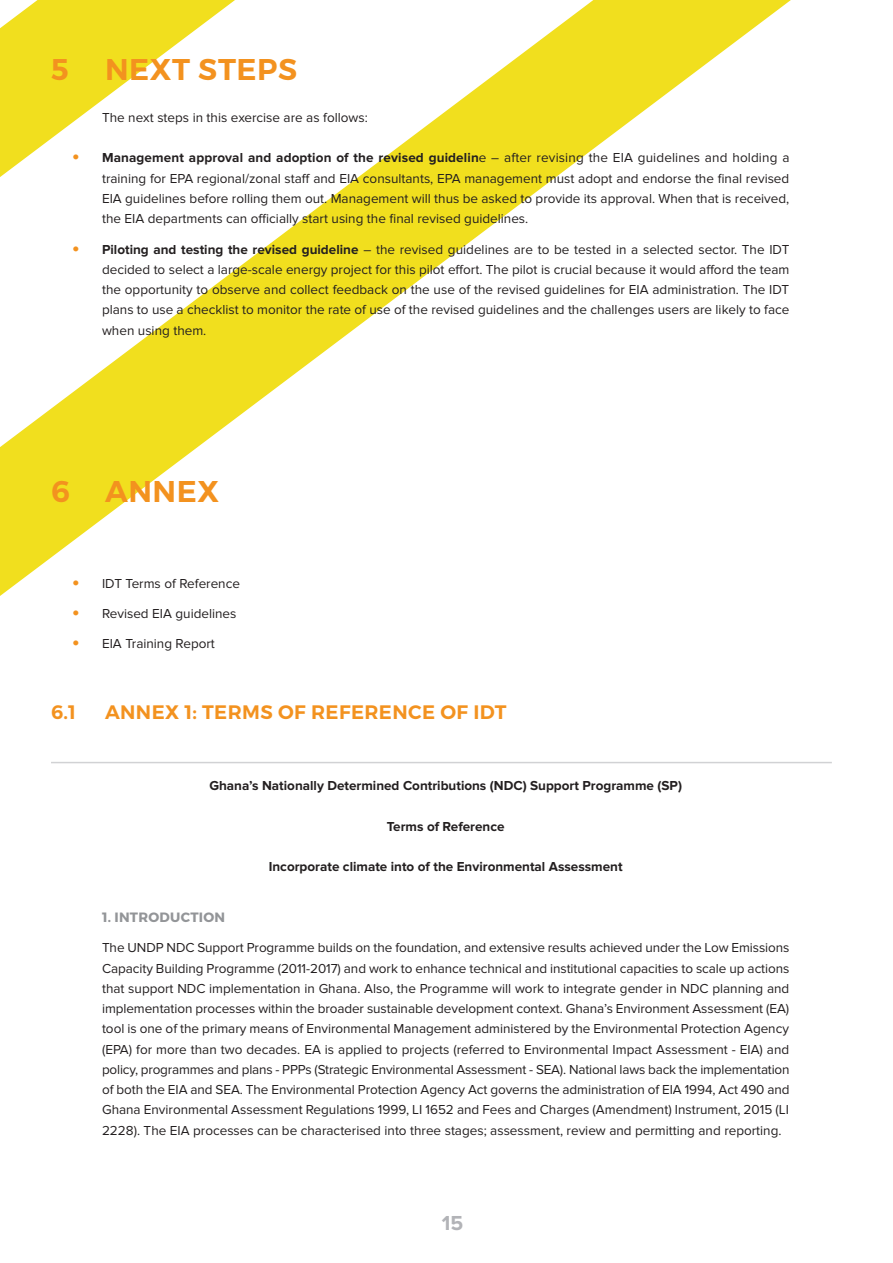
<style>
.page{position:relative;width:893px;height:1263px;background:#fff}
.page>*{position:absolute;margin:0;border:0;box-sizing:border-box;transform-origin:0 0}
.H0-_Section_Titles{font:600 30px "Montserrat";letter-spacing:.02em;color:#f3921f}
.t1{font:700 21px "Proxima Nova";color:#b2b3b7}
.H1_x_x{font:600 19.5px "Montserrat";letter-spacing:.02em;color:#f3921f}
.Copy{font:13.5px/20.2px "Proxima Nova";color:#231f20;text-align:justify}
.Copy-2{font:700 13.5px "Proxima Nova";color:#231f20}
.ANNEX_TITLE{font:700 13.5px "Proxima Nova";color:#231f20}
.H3_x_x_x_x{font:700 13.5px "Montserrat";letter-spacing:.02em;color:#939598}
.s1{font-weight:700;font-size:21px;color:#f3921f}
.s2{font-weight:700}
</style>
<div class="page">
<svg style="left:0;top:0;width:791px;height:596px"></svg>
<hr style="left:51px;top:762px;width:781px;height:1px;background:#d1d2d4">
<p class="H0-_Section_Titles" style="left:51px;top:51px;width:248px">5 NEXT STEPS</p>
<p class="Copy" style="left:102px;top:107px;width:267px">The next steps in this exercise are as follows:</p>
<p class="Copy" style="left:102px;top:148px;width:689px;text-indent:-30px"><span class="s1">•</span> <span class="s2">Management approval and adoption of the revised guidelin</span>e – after revising the EIA guidelines and holding a training for EPA regional/zonal staff and EIA consultants, EPA management must adopt and endorse the final revised EIA guidelines before rolling them out. Management will thus be asked to provide its approval. When that is received, the EIA departments can officially start using the final revised guidelines.</p>
<p class="Copy" style="left:102px;top:239px;width:689px;text-indent:-30px"><span class="s1">•</span> <span class="s2">Piloting and testing the revised guideline</span> – the revised guidelines are to be tested in a selected sector. The IDT decided to select a large-scale energy project for this pilot effort. The pilot is crucial because it would afford the team the opportunity to observe and collect feedback on the use of the revised guidelines for EIA administration. The IDT plans to use a checklist to monitor the rate of use of the revised guidelines and the challenges users are likely to face when using them.</p>
<p class="H0-_Section_Titles" style="left:51px;top:473px;width:170px">6 ANNEX</p>
<p class="Copy" style="left:72px;top:573px;width:169px"><span class="s1">•</span> IDT Terms of Reference</p>
<p class="Copy" style="left:72px;top:604px;width:166px"><span class="s1">•</span> Revised EIA guidelines</p>
<p class="Copy" style="left:72px;top:634px;width:144px"><span class="s1">•</span> EIA Training Report</p>
<p class="H1_x_x" style="left:51px;top:700px;width:27px">6.1</p>
<p class="H1_x_x" style="left:105px;top:700px;width:403px">ANNEX 1: TERMS OF REFERENCE OF IDT</p>
<p class="ANNEX_TITLE" style="left:209px;top:778px;width:474px">Ghana’s Nationally Determined Contributions (NDC) Support Programme (SP)</p>
<p class="Copy-2" style="left:387px;top:818px;width:119px">Terms of Reference</p>
<p class="Copy-2" style="left:269px;top:859px;width:355px">Incorporate climate into of the Environmental Assessment</p>
<p class="H3_x_x_x_x" style="left:102px;top:909px;width:125px">1. INTRODUCTION</p>
<p class="Copy" style="left:102px;top:938px;width:689px">The UNDP NDC Support Programme builds on the foundation, and extensive results achieved under the Low Emissions Capacity Building Programme (2011-2017) and work to enhance technical and institutional capacities to scale up actions that support NDC implementation in Ghana. Also, the Programme will work to integrate gender in NDC planning and implementation processes within the broader sustainable development context. Ghana’s Environment Assessment (EA) tool is one of the primary means of Environmental Management administered by the Environmental Protection Agency (EPA) for more than two decades. EA is applied to projects (referred to Environmental Impact Assessment - EIA) and policy, programmes and plans - PPPs (Strategic Environmental Assessment - SEA). National laws back the implementation of both the EIA and SEA. The Environmental Protection Agency Act governs the administration of EIA 1994, Act 490 and Ghana Environmental Assessment Regulations 1999, LI 1652 and Fees and Charges (Amendment) Instrument, 2015 (LI 2228). The EIA processes can be characterised into three stages; assessment, review and permitting and reporting.</p>
<h2 class="t1" style="left:442px;top:1211px;width:23px">15</h2>
</div>
